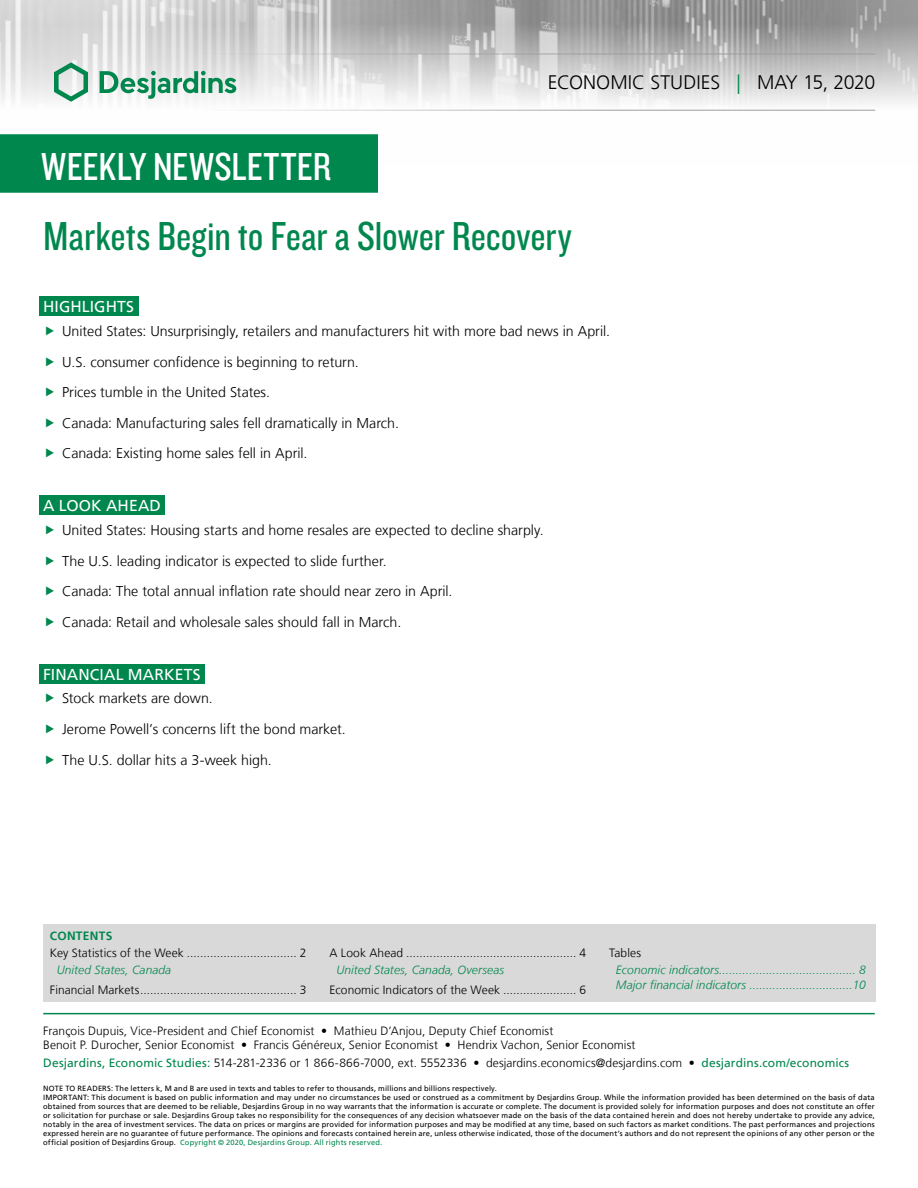
<style>
.page{position:relative;width:918px;height:1188px;background:#fff}
.page>*{position:absolute;margin:0;border:0;box-sizing:border-box;transform-origin:0 0}
.t1{font:42px "Knockout 29 Junior Ltweight";color:#00874e}
.t2{font:40.5px "Knockout 29 Junior Ltweight";letter-spacing:.005em;color:#fff}
.t3{font:300 19.5px "Frutiger LT";color:#000}
.t4{font:15.75px "Frutiger LT";letter-spacing:.005em;color:#fff}
.t5{font:300 14.25px/30.6px "Frutiger LT";color:#000}
.t6{font:300 12px/14.4px "Frutiger LT";letter-spacing:.005em;color:#000}
.t7{font:italic 300 12px/14.4px "Frutiger LT";letter-spacing:.005em;color:#00874e}
.t8{font:700 12px "Frutiger LT";letter-spacing:.02em;color:#00874e}
.t9{font:7.5px/9px "Frutiger LT";letter-spacing:.02em;color:#000}
.s1{color:#00874e}
.s2{font-weight:400;color:#00874e}
</style>
<div class="page">
<img style="left:0;top:0;width:918px;height:111px">
<hr style="left:43px;top:54px;width:832px;height:1px;background:#9d9d9c">
<hr style="left:43px;top:110px;width:832px;height:1px;background:#9d9d9c">
<svg style="left:54px;top:62px;width:34px;height:40px"></svg>
<svg style="left:100px;top:71px;width:136px;height:28px"></svg>
<div style="left:0;top:135px;width:377px;height:57px;background:#00874e"></div>
<div style="left:0;top:134px;width:378px;height:59px;border:2px solid #00874e"></div>
<hr style="left:43px;top:1013px;width:832px;height:1px;background:#00874e">
<div style="left:39px;top:296px;width:99px;height:20px;background:#00874e"></div>
<div style="left:39px;top:495px;width:126px;height:20px;background:#00874e"></div>
<div style="left:39px;top:664px;width:166px;height:20px;background:#00874e"></div>
<div style="left:43px;top:924px;width:832px;height:77px;background:#d9d9d9"></div>
<h2 class="t2" style="left:41px;top:140px;width:291px">WEEKLY NEWSLETTER</h2>
<h3 class="t3" style="left:548px;top:72px;width:329px">ECONOMIC STUDIES <span class="s1">|</span> MAY 15, 2020</h3>
<h1 class="t1" style="left:43px;top:209px;width:530px">Markets Begin to Fear a Slower Recovery</h1>
<h3 class="t4" style="left:43px;top:297px;width:92px">HIGHLIGHTS</h3>
<p class="t5" style="left:62px;top:316px;width:550px">United States: Unsurprisingly, retailers and manufacturers hit with more bad news in April.<br>U.S. consumer confidence is beginning to return.<br>Prices tumble in the United States.<br>Canada: Manufacturing sales fell dramatically in March.<br>Canada: Existing home sales fell in April.</p>
<h3 class="t4" style="left:43px;top:496px;width:119px">A LOOK AHEAD</h3>
<p class="t5" style="left:62px;top:515px;width:483px">United States: Housing starts and home resales are expected to decline sharply.<br>The U.S. leading indicator is expected to slide further.<br>Canada: The total annual inflation rate should near zero in April.<br>Canada: Retail and wholesale sales should fall in March.</p>
<h3 class="t4" style="left:43px;top:665px;width:159px">FINANCIAL MARKETS</h3>
<h3 class="t5" style="left:62px;top:683px;width:285px">Stock markets are down.<br>Jerome Powell’s concerns lift the bond market.<br>The U.S. dollar hits a 3-week high.</h3>
<h3 class="t8" style="left:50px;top:929px;width:64px">CONTENTS</h3>
<h3 class="t6" style="left:50px;top:946px;width:258px">Key Statistics of the Week ................................. 2</h3>
<h3 class="t7" style="left:57px;top:963px;width:116px">United States, Canada</h3>
<h3 class="t6" style="left:50px;top:983px;width:258px">Financial Markets............................................... 3</h3>
<h3 class="t6" style="left:330px;top:946px;width:258px">A Look Ahead ................................................... 4</h3>
<h3 class="t7" style="left:336px;top:963px;width:169px">United States, Canada, Overseas</h3>
<h3 class="t6" style="left:330px;top:983px;width:258px">Economic Indicators of the Week ...................... 6</h3>
<h3 class="t6" style="left:609px;top:946px;width:33px">Tables</h3>
<h3 class="t7" style="left:616px;top:963px;width:251px">Economic indicators......................................... 8<br>Major financial indicators ...............................10</h3>
<h3 class="t6" style="left:43px;top:1023px;width:594px">François Dupuis, Vice-President and Chief Economist • Mathieu D’Anjou, Deputy Chief Economist<br>Benoit P. Durocher, Senior Economist • Francis Généreux, Senior Economist • Hendrix Vachon, Senior Economist</h3>
<h3 class="t6" style="left:43px;top:1056px;width:808px"><span class="s2">Desjardins, Economic Studies:</span> 514‑281‑2336 or 1 866‑866‑7000, ext. 5552336 • desjardins.economics@desjardins.com • <span class="s2">desjardins.com/economics</span></h3>
<p class="t9" style="left:43px;top:1084px;width:833px">NOTE TO READERS: The letters k, M and B are used in texts and tables to refer to thousands, millions and billions respectively.<br>IMPORTANT: This document is based on public information and may under no circumstances be used or construed as a commitment by Desjardins Group. While the information provided has been determined on the basis of data obtained from sources that are deemed to be reliable, Desjardins Group in no way warrants that the information is accurate or complete. The document is provided solely for information purposes and does not constitute an offer or solicitation for purchase or sale. Desjardins Group takes no responsibility for the consequences of any decision whatsoever made on the basis of the data contained herein and does not hereby undertake to provide any advice, notably in the area of investment services. The data on prices or margins are provided for information purposes and may be modified at any time, based on such factors as market conditions. The past performances and projections expressed herein are no guarantee of future performance. The opinions and forecasts contained herein are, unless otherwise indicated, those of the document’s authors and do not represent the opinions of any other person or the official position of Desjardins Group. <span class="s1">Copyright © 2020, Desjardins Group. All rights reserved.</span></p>
</div>
